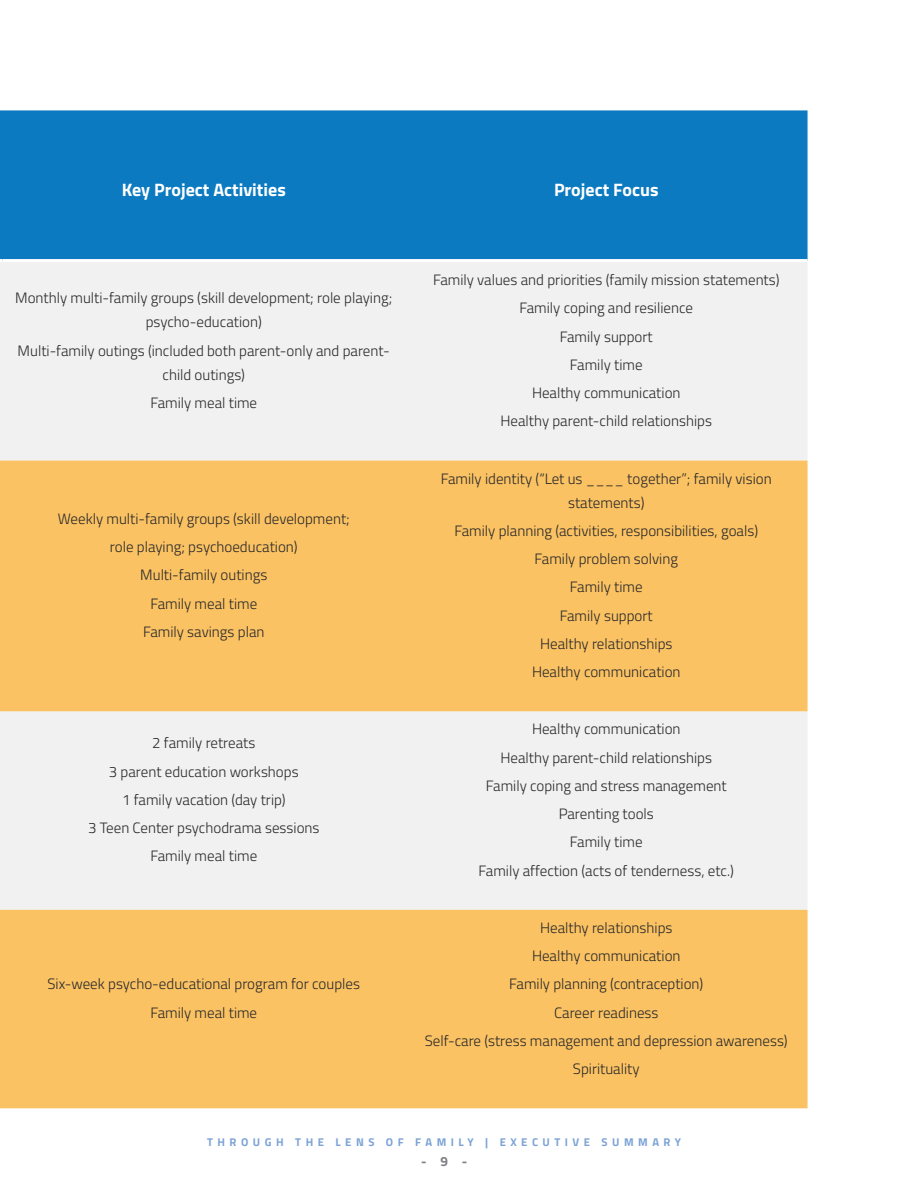
<style>
.page{position:relative;width:918px;height:1188px;background:#fff}
.page>*{position:absolute;margin:0;border:0;box-sizing:border-box;transform-origin:0 0}
.t1{font:700 18px "Titillium Web";color:#fff}
.t2{font:300 15px/28.2px "Titillium Web";color:#292829;text-align:center}
.t3{font:700 13.5px "Titillium Web";color:#808285}
.t4{font:700 11.25px "Titillium Web";letter-spacing:.4em;color:#7ca3d5}
</style>
<div class="page">
<div style="left:0;top:110px;width:808px;height:149px;background:#0b7ac0"></div>
<div style="left:0;top:262px;width:808px;height:199px;background:#f1f1f2"></div>
<svg style="left:0;top:461px;width:808px;height:647px;fill:#fac263"></svg>
<p class="t1" style="left:122px;top:176px;width:166px">Key Project Activities</p>
<p class="t1" style="left:554px;top:176px;width:106px">Project Focus</p>
<p class="t2" style="left:15px;top:285px;width:378px;line-height:24px">Monthly multi-family groups (skill development; role playing; psycho-education)</p>
<p class="t2" style="left:18px;top:338px;width:374px;line-height:24px">Multi-family outings (included both parent-only and parent&shy;child outings)</p>
<p class="t2" style="left:150px;top:388px;width:108px">Family meal time</p>
<p class="t2" style="left:58px;top:504px;width:294px">Weekly multi-family groups (skill development; role playing; psychoeducation)<br>Multi-family outings<br>Family meal time<br>Family savings plan</p>
<p class="t2" style="left:88px;top:728px;width:233px">2 family retreats<br>3 parent education workshops<br>1 family vacation (day trip)<br>3 Teen Center psychodrama sessions<br>Family meal time</p>
<p class="t2" style="left:47px;top:969px;width:314px">Six-week psycho-educational program for couples<br>Family meal time</p>
<p class="t2" style="left:433px;top:265px;width:348px">Family values and priorities (family mission statements)<br>Family coping and resilience<br>Family support<br>Family time<br>Healthy communication<br>Healthy parent-child relationships</p>
<p class="t2" style="left:441px;top:466px;width:332px;line-height:24px">Family identity (“Let us ____ together”; family vision statements)</p>
<p class="t2" style="left:454px;top:516px;width:305px">Family planning (activities, responsibilities, goals)<br>Family problem solving<br>Family time<br>Family support<br>Healthy relationships<br>Healthy communication</p>
<p class="t2" style="left:479px;top:714px;width:257px">Healthy communication<br>Healthy parent-child relationships<br>Family coping and stress management<br>Parenting tools<br>Family time<br>Family affection (acts of tenderness, etc.)</p>
<p class="t2" style="left:425px;top:913px;width:364px">Healthy relationships<br>Healthy communication<br>Family planning (contraception)<br>Career readiness<br>Self-care (stress management and depression awareness)<br>Spirituality</p>
<p class="t4" style="left:207px;top:1133px;width:476px">THROUGH THE LENS OF FAMILY | EXECUTIVE SUMMARY</p>
<p class="t3" style="left:421px;top:1151px;width:48px">- 9 -</p>
</div>
